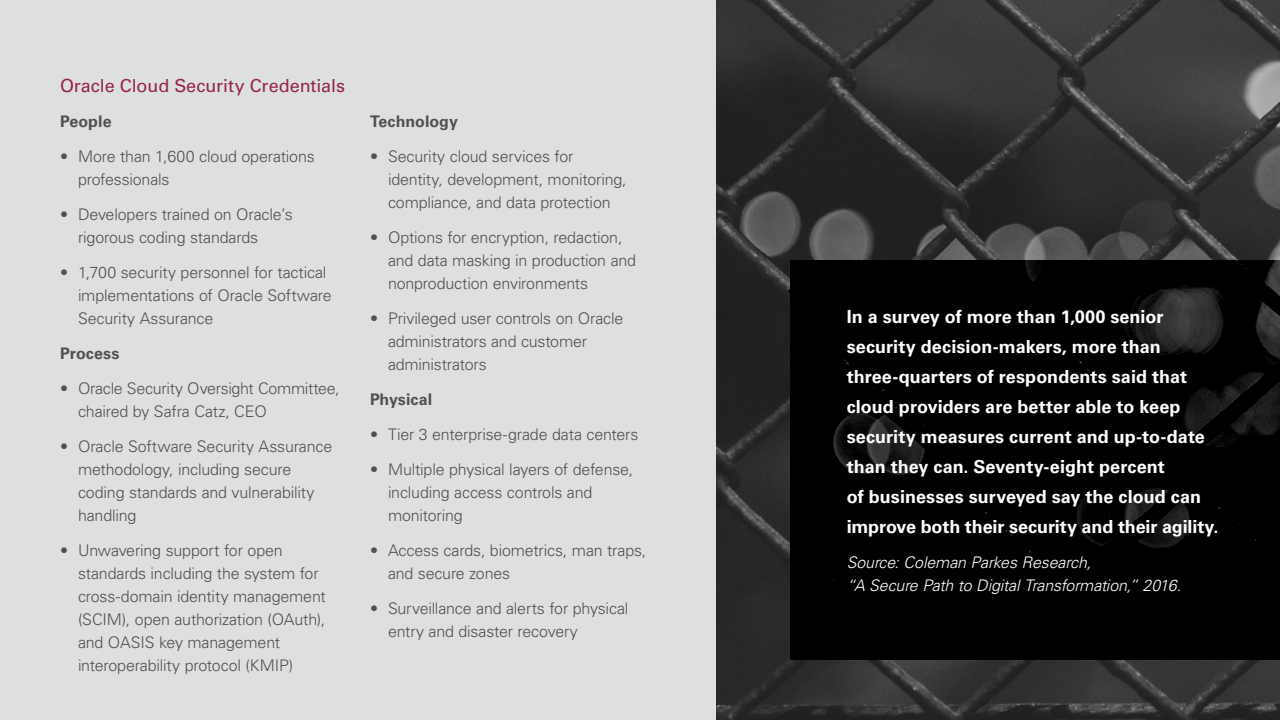
<style>
.page{position:relative;width:1280px;height:720px;background:#fff}
.page>*{position:absolute;margin:0;border:0;box-sizing:border-box;transform-origin:0 0}
.Quote_Pullout_Alt_Sp{font:700 18px/30px "Univers LT Std";letter-spacing:.005em;color:#fff}
.Sub_head_18_23__Burg{font:18px "Univers LT Std";letter-spacing:-.005em;color:#942645}
.t1{font:300 16px/23px "Univers LT Std";letter-spacing:-.01em;color:#4e5052}
.Body_Copy_16_23__Whi{font:italic 300 16px/23px "Univers LT Std";letter-spacing:-.005em;color:#fff}
.Body_Copy_16_23__Drk{font:700 16px "Univers LT Std";letter-spacing:.005em;color:#4e5052}
</style>
<div class="page">
<img style="left:716px;top:0;width:564px;height:720px">
<div style="left:790px;top:260px;width:490px;height:400px;background:#000"></div>
<div style="left:0;top:0;width:716px;height:720px;background:#dee0e0"></div>
<hr style="left:789px;top:290px;width:78px;height:3px;background:#000">
<p class="Sub_head_18_23__Burg" style="left:60px;top:75px;width:287px">Oracle Cloud Security Credentials</p>
<p class="Body_Copy_16_23__Drk" style="left:60px;top:112px;width:53px">People</p>
<p class="t1" style="left:78px;top:145px;width:238px;text-indent:-18px">• More than 1,600 cloud operations professionals</p>
<p class="t1" style="left:78px;top:203px;width:216px;text-indent:-18px">• Developers trained on Oracle’s rigorous coding standards</p>
<p class="t1" style="left:78px;top:261px;width:255px;text-indent:-18px">• 1,700 security personnel for tactical implementations of Oracle Software<br>Security Assurance</p>
<p class="Body_Copy_16_23__Drk" style="left:60px;top:344px;width:61px">Process</p>
<p class="t1" style="left:78px;top:377px;width:263px;text-indent:-18px">• Oracle Security Oversight Committee, chaired by Safra Catz, CEO</p>
<p class="t1" style="left:78px;top:435px;width:256px;text-indent:-18px">• Oracle Software Security Assurance methodology, including secure coding standards and vulnerability handling</p>
<p class="t1" style="left:78px;top:539px;width:249px;text-indent:-18px">• Unwavering support for open standards including the system for cross-domain identity management (SCIM), open authorization (OAuth), and OASIS key management interoperability protocol (KMIP)</p>
<p class="Body_Copy_16_23__Drk" style="left:370px;top:112px;width:90px">Technology</p>
<p class="t1" style="left:388px;top:145px;width:240px;text-indent:-18px">• Security cloud services for identity, development, monitoring, compliance, and data protection</p>
<p class="t1" style="left:388px;top:226px;width:250px;text-indent:-18px">• Options for encryption, redaction, and data masking in production and nonproduction environments</p>
<p class="t1" style="left:388px;top:307px;width:237px;text-indent:-18px">• Privileged user controls on Oracle administrators and customer administrators</p>
<p class="Body_Copy_16_23__Drk" style="left:370px;top:390px;width:64px">Physical</p>
<p class="t1" style="left:370px;top:423px;width:270px">• Tier 3 enterprise-grade data centers</p>
<p class="t1" style="left:388px;top:458px;width:247px;text-indent:-18px">• Multiple physical layers of defense, including access controls and monitoring</p>
<p class="t1" style="left:388px;top:539px;width:260px;text-indent:-18px">• Access cards, biometrics, man traps, and secure zones</p>
<p class="t1" style="left:388px;top:597px;width:242px;text-indent:-18px">• Surveillance and alerts for physical entry and disaster recovery</p>
<p class="Quote_Pullout_Alt_Sp" style="left:847px;top:302px;width:373px">In a survey of more than 1,000 senior security decision-makers, more than three-quarters of respondents said that cloud providers are better able to keep security measures current and up-to-date than they can. Seventy-eight percent<br>of businesses surveyed say the cloud can improve both their security and their agility.</p>
<p class="Body_Copy_16_23__Whi" style="left:847px;top:551px;width:336px">Source: Coleman Parkes Research,<br>“A Secure Path to Digital Transformation,” 2016.</p>
</div>
